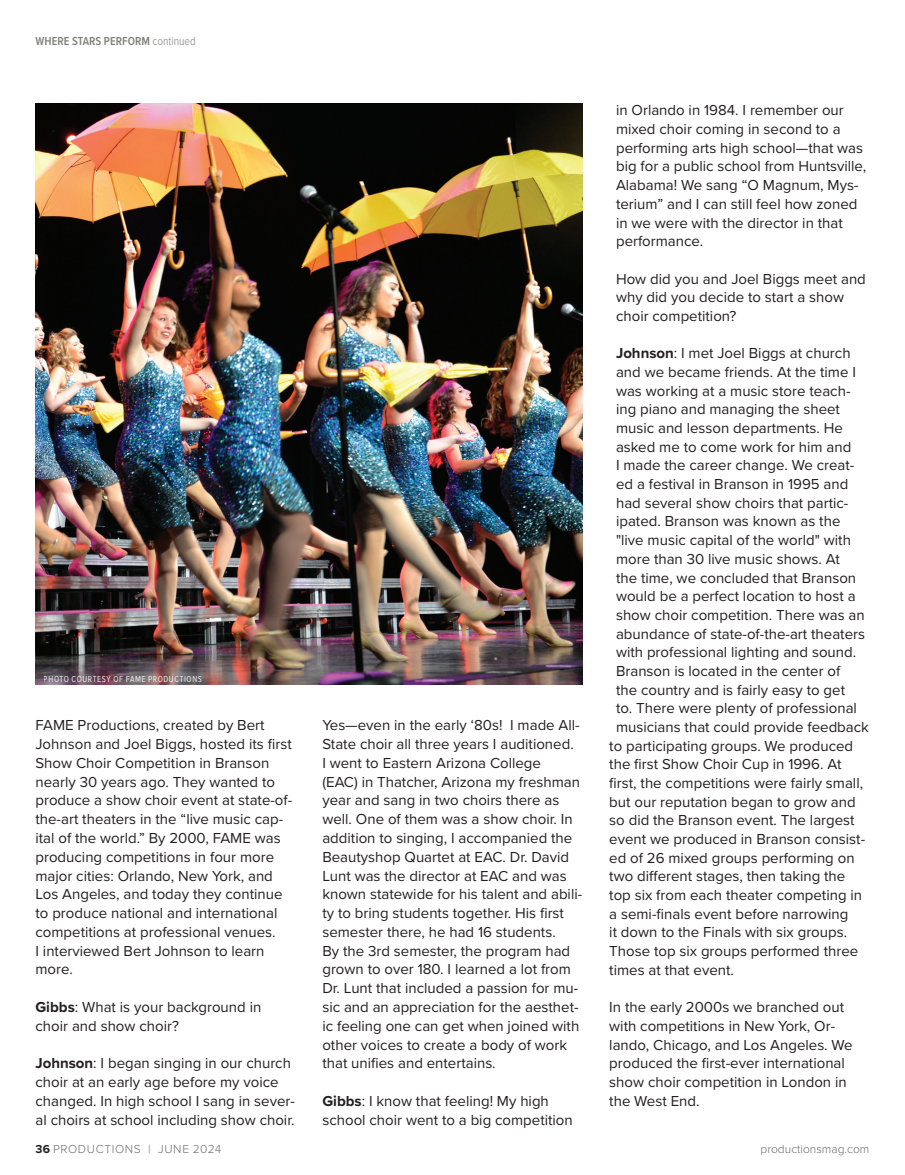
<style>
.page{position:relative;width:905px;height:1175px;background:#fff}
.page>*{position:absolute;margin:0;border:0;box-sizing:border-box;transform-origin:0 0}
.t1{font:15px/18.8px "Proxima Nova";color:#231f20}
.t2{font:600 12px "Proxima Nova Cond";color:#7f8077}
.t3{font:300 12px "Proxima Nova";letter-spacing:.05em;color:#6c6d70}
.t4{font:300 12px "Proxima Nova";color:#6c6d70}
.t5{font:9px "Proxima Nova Cond";letter-spacing:.065em;color:#fff;scale:.96 1}
.s1{font-weight:300}
.s2{font-weight:700}
.s3{font-weight:700;color:#231f20}
</style>
<div class="page">
<img style="left:36px;top:103px;width:546px;height:581px">
<p class="t2" style="left:36px;top:32px;width:161px">WHERE STARS PERFORM <span class="s1">continued</span></p>
<p class="t5" style="left:44px;top:672px;width:166px">PHOTO COURTESY OF FAME PRODUCTIONS</p>
<p class="t1" style="left:35px;top:715px;width:258px">FAME Productions, created by Bert Johnson and Joel Biggs, hosted its first Show Choir Competition in Branson nearly 30 years ago. They wanted to produce a show choir event at state-of&shy;the-art theaters in the “live music cap&shy;ital of the world.” By 2000, FAME was producing competitions in four more major cities: Orlando, New York, and Los Angeles, and today they continue to produce national and international competitions at professional venues.<br>I interviewed Bert Johnson to learn more.</p>
<p class="t1" style="left:35px;top:996px;width:227px"><span class="s2">Gibbs</span>: What is your background in choir and show choir?</p>
<p class="t1" style="left:35px;top:1053px;width:261px"><span class="s2">Johnson</span>: I began singing in our church choir at an early age before my voice changed. In high school I sang in sever&shy;al choirs at school including show choir.</p>
<p class="t1" style="left:322px;top:715px;width:261px">Yes—even in the early ‘80s! I made All-State choir all three years I auditioned.<br>I went to Eastern Arizona College<br>(EAC) in Thatcher, Arizona my freshman year and sang in two choirs there as well. One of them was a show choir. In addition to singing, I accompanied the Beautyshop Quartet at EAC. Dr. David Lunt was the director at EAC and was known statewide for his talent and abili&shy;ty to bring students together. His first semester there, he had 16 students.<br>By the 3rd semester, the program had grown to over 180. I learned a lot from Dr. Lunt that included a passion for mu&shy;sic and an appreciation for the aesthet&shy;ic feeling one can get when joined with other voices to create a body of work that unifies and entertains.</p>
<p class="t1" style="left:322px;top:1090px;width:252px"><span class="s2">Gibbs</span>: I know that feeling! My high school choir went to a big competition</p>
<p class="t1" style="left:616px;top:100px;width:252px">in Orlando in 1984. I remember our mixed choir coming in second to a performing arts high school—that was big for a public school from Huntsville,<br>Alabama! We sang “O Magnum, Mys&shy;terium” and I can still feel how zoned in we were with the director in that performance.</p>
<p class="t1" style="left:616px;top:268px;width:251px">How did you and Joel Biggs meet and why did you decide to start a show choir competition?</p>
<p class="t1" style="left:616px;top:343px;width:236px"><span class="s2">Johnson</span>: I met Joel Biggs at church</p>
<p class="t1" style="left:616px;top:362px;width:241px">and we became friends. At the time I</p>
<p class="t1" style="left:616px;top:380px;width:236px">was working at a music store teach-</p>
<p class="t1" style="left:616px;top:399px;width:225px">ing piano and managing the sheet</p>
<p class="t1" style="left:616px;top:418px;width:228px">music and lesson departments. He</p>
<p class="t1" style="left:616px;top:437px;width:237px">asked me to come work for him and</p>
<p class="t1" style="left:616px;top:455px;width:240px">I made the career change. We creat-</p>
<p class="t1" style="left:616px;top:474px;width:234px">ed a festival in Branson in 1995 and</p>
<p class="t1" style="left:616px;top:493px;width:234px">had several show choirs that partic-</p>
<p class="t1" style="left:616px;top:511px;width:226px">ipated. Branson was known as the</p>
<p class="t1" style="left:616px;top:530px;width:236px">"live music capital of the world" with</p>
<p class="t1" style="left:616px;top:549px;width:225px">more than 30 live music shows. At</p>
<p class="t1" style="left:616px;top:567px;width:242px">the time, we concluded that Branson</p>
<p class="t1" style="left:616px;top:586px;width:241px">would be a perfect location to host a</p>
<p class="t1" style="left:616px;top:605px;width:250px">show choir competition. There was an</p>
<p class="t1" style="left:616px;top:623px;width:250px">abundance of state-of-the-art theaters</p>
<p class="t1" style="left:616px;top:642px;width:242px">with professional lighting and sound.</p>
<p class="t1" style="left:616px;top:661px;width:226px">Branson is located in the center of</p>
<p class="t1" style="left:616px;top:679px;width:230px">the country and is fairly easy to get</p>
<p class="t1" style="left:616px;top:698px;width:242px">to. There were plenty of professional</p>
<p class="t1" style="left:616px;top:717px;width:254px">musicians that could provide feedback</p>
<p class="t1" style="left:609px;top:735px;width:245px">to participating groups. We produced</p>
<p class="t1" style="left:609px;top:754px;width:234px">the first Show Choir Cup in 1996. At</p>
<p class="t1" style="left:609px;top:773px;width:255px">first, the competitions were fairly small,</p>
<p class="t1" style="left:609px;top:791px;width:248px">but our reputation began to grow and</p>
<p class="t1" style="left:609px;top:810px;width:247px">so did the Branson event. The largest</p>
<p class="t1" style="left:609px;top:829px;width:257px">event we produced in Branson consist-</p>
<p class="t1" style="left:609px;top:847px;width:247px">ed of 26 mixed groups performing on</p>
<p class="t1" style="left:609px;top:866px;width:237px">two different stages, then taking the</p>
<p class="t1" style="left:609px;top:885px;width:254px">top six from each theater competing in</p>
<p class="t1" style="left:609px;top:903px;width:241px">a semi-finals event before narrowing</p>
<p class="t1" style="left:609px;top:922px;width:239px">it down to the Finals with six groups.</p>
<p class="t1" style="left:609px;top:941px;width:250px">Those top six groups performed three</p>
<p class="t1" style="left:609px;top:959px;width:126px">times at that event.</p>
<p class="t1" style="left:609px;top:997px;width:245px">In the early 2000s we branched out with competitions in New York, Or&shy;lando, Chicago, and Los Angeles. We produced the first-ever international show choir competition in London in the West End.</p>
<p class="t3" style="left:36px;top:1139px;width:187px"><span class="s3">36</span> PRODUCTIONS | JUNE 2024</p>
<p class="t4" style="left:760px;top:1139px;width:110px">productionsmag.com</p>
</div>
